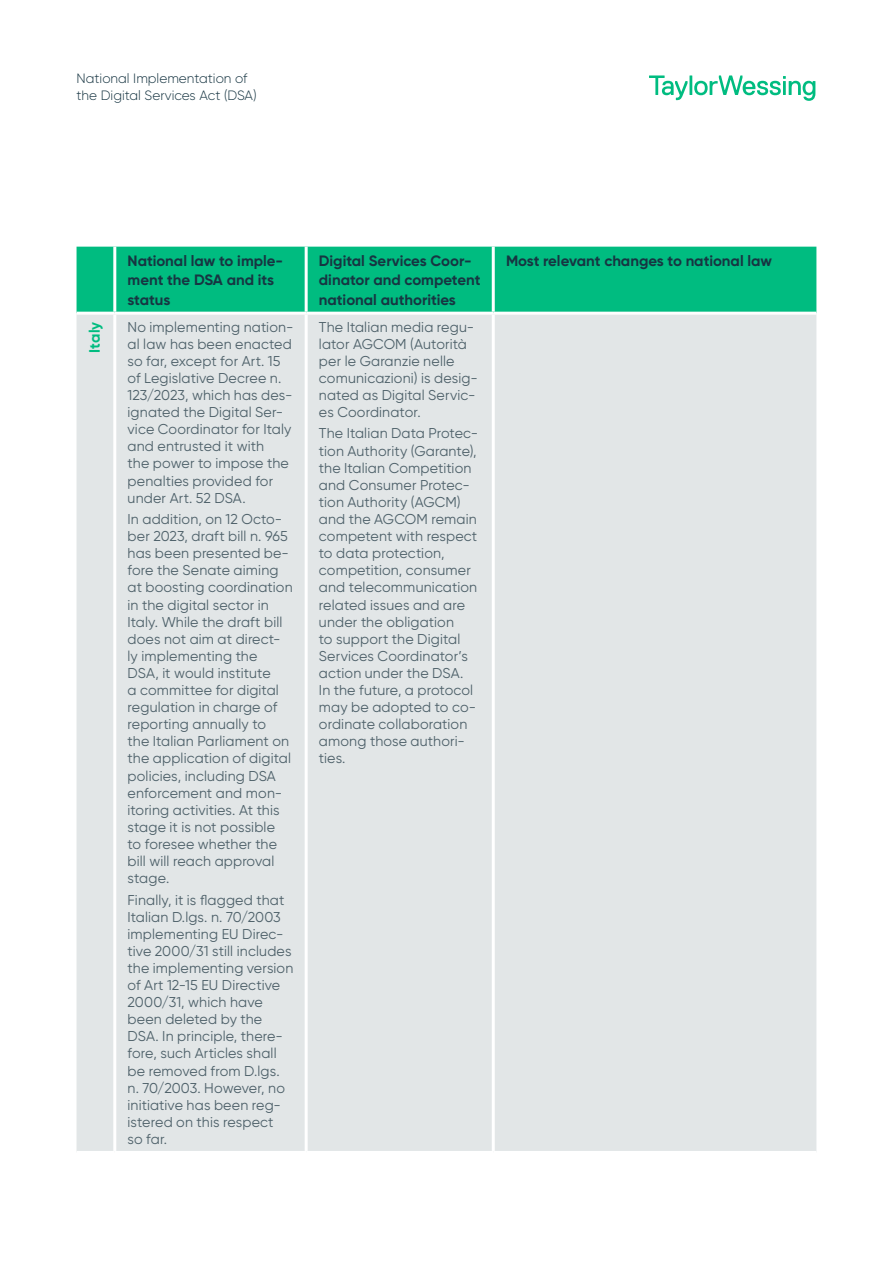
<style>
.page{position:relative;width:893px;height:1263px;background:#fff}
.page>*{position:absolute;margin:0;border:0;box-sizing:border-box;transform-origin:0 0}
.t1{font:700 15px/19.5px "Gilroy";color:#173542}
.t2{font:700 15px "Gilroy";letter-spacing:.01em;color:#00bc80}
.t3{font:14.25px/17.1px "Gilroy";letter-spacing:.01em;color:#4d6069}
.t4{font:300 13.5px/16.5px "Gilroy";color:#173542}
</style>
<div class="page">
<svg style="left:649px;top:75px;width:166px;height:26px"></svg>
<div style="left:77px;top:247px;width:739px;height:65px;background:#00bc80"></div>
<div style="left:77px;top:315px;width:739px;height:836px;background:#e2e6e7"></div>
<hr style="left:113px;top:247px;width:3px;height:65px;background:#fff">
<hr style="left:305px;top:247px;width:3px;height:65px;background:#fff">
<hr style="left:492px;top:247px;width:3px;height:65px;background:#fff">
<hr style="left:113px;top:315px;width:3px;height:836px;background:#fff">
<hr style="left:305px;top:315px;width:3px;height:836px;background:#fff">
<hr style="left:492px;top:315px;width:3px;height:836px;background:#fff">
<p class="t4" style="left:77px;top:70px;width:182px">National Implementation of the Digital Services Act (DSA)</p>
<p class="t1" style="left:128px;top:251px;width:157px">National law to imple&shy;ment the DSA and its status</p>
<p class="t1" style="left:319px;top:251px;width:163px">Digital Services Coor&shy;dinator and competent national authorities</p>
<p class="t1" style="left:506px;top:251px;width:268px">Most relevant changes to national law</p>
<p class="t2" style="left:85px;top:353px;width:33px;rotate:-90deg">Italy</p>
<p class="t3" style="left:128px;top:318px;width:167px">No implementing nation&shy;al law has been enacted so far, except for Art. 15 of Legislative Decree n.<br>123/2023, which has des&shy;ignated the Digital Ser&shy;vice Coordinator for Italy and entrusted it with<br>the power to impose the penalties provided for under Art. 52 DSA.</p>
<p class="t3" style="left:128px;top:510px;width:167px">In addition, on 12 Octo&shy;ber 2023, draft bill n. 965 has been presented be&shy;fore the Senate aiming at boosting coordination in the digital sector in<br>Italy. While the draft bill does not aim at direct&shy;ly implementing the<br>DSA, it would institute<br>a committee for digital regulation in charge of reporting annually to<br>the Italian Parliament on the application of digital policies, including DSA enforcement and mon&shy;itoring activities. At this stage it is not possible<br>to foresee whether the bill will reach approval stage.</p>
<p class="t3" style="left:128px;top:891px;width:167px">Finally, it is flagged that<br>Italian D.lgs. n. 70/2003 implementing EU Direc&shy;tive 2000/31 still includes the implementing version of Art 12-15 EU Directive<br>2000/31, which have been deleted by the<br>DSA. In principle, there&shy;fore, such Articles shall be removed from D.lgs. n. 70/2003. However, no initiative has been reg&shy;istered on this respect<br>so far.</p>
<p class="t3" style="left:319px;top:318px;width:160px">The Italian media regu&shy;lator AGCOM (Autorità per le Garanzie nelle comunicazioni) is desig&shy;nated as Digital Servic&shy;es Coordinator.</p>
<p class="t3" style="left:319px;top:425px;width:161px">The Italian Data Protec&shy;tion Authority (Garante), the Italian Competition and Consumer Protec&shy;tion Authority (AGCM) and the AGCOM remain competent with respect to data protection, competition, consumer and telecommunication related issues and are under the obligation<br>to support the Digital<br>Services Coordinator’s action under the DSA.<br>In the future, a protocol may be adopted to co&shy;ordinate collaboration among those authori&shy;ties.</p>
</div>
